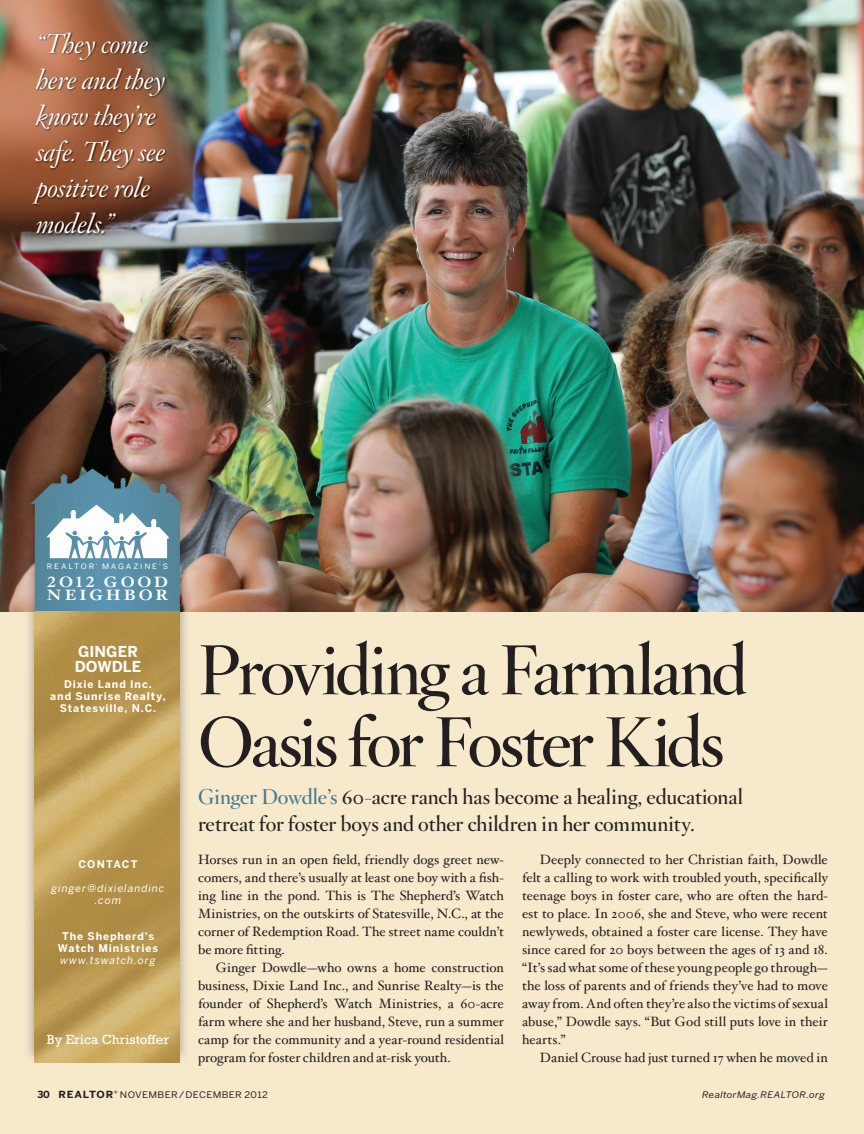
<style>
.page{position:relative;width:864px;height:1134px;background:#f6e9cc}
.page>*{position:absolute;margin:0;border:0;box-sizing:border-box;transform-origin:0 0}
.t1{font:600 69px/72px "Hoefler Titling";letter-spacing:-.045em;color:#231f20}
.t2{font:italic 300 27px/36px "Hoefler Titling";letter-spacing:-.01em;color:#fff}
.t3{font:600 21px/27px "Hoefler Titling";letter-spacing:-.005em;color:#231f20}
.t4{font:700 15px/13.5px "Hoefler Txt";letter-spacing:.175em;color:#fff;scale:1.1 1}
.t5{font:700 15px/15px "Benton Sans";letter-spacing:.005em;color:#fff}
.t6{font:13.5px/18px "Hoefler Txt";letter-spacing:-.005em;color:#231f20;text-align:justify}
.t7{font:13.5px "Rockwell Std";color:#fff}
.t8{font:700 10.5px/12px "Benton Sans";letter-spacing:.085em;color:#fff;text-align:center}
.t9{font:italic 10.5px/12px "Benton Sans";letter-spacing:.085em;color:#fff;text-align:center}
.t10{font:700 10.5px "Benton Sans";letter-spacing:.115em;color:#fff}
.t11{font:9px "Benton Sans";letter-spacing:.03em;color:#231f20;scale:1.1 1}
.t12{font:italic 9px "Benton Sans";letter-spacing:.03em;color:#231f20;scale:1.1 1}
.t13{font:7.35px "Benton Sans";letter-spacing:.225em;color:#fff;scale:1.1 1}
.t14{font:3.3px "Benton Sans";color:#fff;scale:1.05 1}
.s1{color:#487992}
.s2{font-weight:700;font-size:9.75px}
</style>
<div class="page">
<img style="left:0;top:0;width:864px;height:612px">
<img style="left:22px;top:450px;width:169px;height:606px">
<svg style="left:31px;top:469px;width:151px;height:594px;background:#6c8a94"></svg>
<svg style="left:46px;top:505px;width:123px;height:53px;background:#bad0da"></svg>
<img style="left:35px;top:612px;width:145px;height:451px">
<img style="left:32px;top:32px;width:135px;height:204px">
<h2 class="t2" style="left:36px;top:26px;width:131px">“They come here and they know they’re safe. They see positive role models.”</h2>
<p class="t13" style="left:47px;top:562px;width:45px">REALTOR</p>
<p class="t14" style="left:96px;top:563px;width:3px">®</p>
<p class="t13" style="left:102px;top:562px;width:62px">MAGAZINE’S</p>
<p class="t4" style="left:47px;top:574px;width:112px">2O12 GOOD<br>NEIGHBOR</p>
<p class="t5" style="left:75px;top:644px;width:68px">GINGER<br>DOWDLE</p>
<p class="t8" style="left:50px;top:678px;width:117px">Dixie Land Inc.<br>and Sunrise Realty,<br>Statesville, N.C.</p>
<p class="t10" style="left:78px;top:858px;width:61px">CONTACT</p>
<p class="t9" style="left:51px;top:882px;width:115px">ginger@dixielandinc .com</p>
<p class="t8" style="left:58px;top:930px;width:102px">The Shepherd’s<br>Watch Ministries</p>
<p class="t9" style="left:60px;top:954px;width:97px">www.tswatch.org</p>
<p class="t7" style="left:47px;top:1032px;width:124px">By Erica Christoffer</p>
<h1 class="t1" style="left:198px;top:629px;width:551px">Providing a Farmland<br>Oasis for Foster Kids</h1>
<h3 class="t3" style="left:198px;top:782px;width:547px"><span class="s1">Ginger Dowdle’s</span> 60-acre ranch has become a healing, educational retreat for foster boys and other children in her community.</h3>
<p class="t6" style="left:198px;top:850px;width:308px">Horses run in an open field, friendly dogs greet new&shy;comers, and there’s usually at least one boy with a fish&shy;ing line in the pond. This is The Shepherd’s Watch Ministries, on the outskirts of Statesville, N.C., at the corner of Redemption Road. The street name couldn’t be more fitting.</p>
<p class="t6" style="left:198px;top:958px;width:307px;text-indent:18px">Ginger Dowdle—who owns a home construction business, Dixie Land Inc., and Sunrise Realty—is the founder of Shepherd’s Watch Ministries, a 60-acre farm where she and her husband, Steve, run a summer camp for the community and a year-round residential program for foster children and at-risk youth.</p>
<p class="t6" style="left:522px;top:850px;width:308px;text-indent:18px">Deeply connected to her Christian faith, Dowdle felt a calling to work with troubled youth, specifically teenage boys in foster care, who are often the hard&shy;est to place. In 2006, she and Steve, who were recent newlyweds, obtained a foster care license. They have since cared for 20 boys between the ages of 13 and 18. “It’s sad what some of these young people go through— the loss of parents and of friends they’ve had to move away from. And often they’re also the victims of sexual abuse,” Dowdle says. “But God still puts love in their hearts. ”</p>
<p class="t6" style="left:540px;top:1048px;width:289px">Daniel Crouse had just turned 17 when he moved in</p>
<p class="t11" style="left:38px;top:1089px;width:211px"><span class="s2">30 REALTOR</span><sup>®</sup> NOVEMBER/DECEMBER 2012</p>
<p class="t12" style="left:702px;top:1089px;width:113px">RealtorMag.REALTOR.org</p>
</div>
